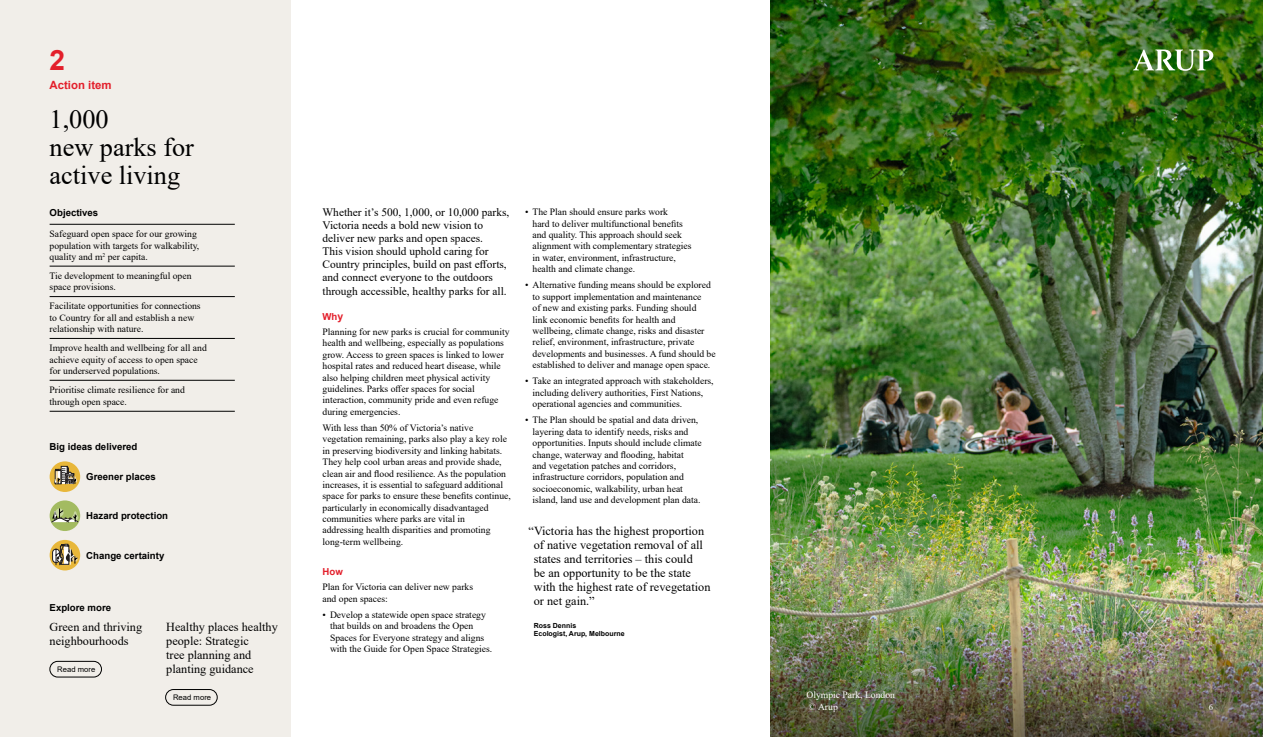
<style>
.page{position:relative;width:1263px;height:737px;background:#fff}
.page>*{position:absolute;margin:0;border:0;box-sizing:border-box;transform-origin:0 0}
.Small_section_title{font:700 28px "Arial";color:#e31f2b}
.t1{font:26.25px/28px "Times New Roman";color:#000}
.Heading_1{font:12.25px/14px "Times New Roman";color:#000}
.t2{font:11.38px/13.1px "Times New Roman";color:#000}
.Small_section_title-2{font:700 11.38px "Arial";color:#e31f2b}
.Body_copy{font:9.62px/11.4px "Times New Roman";color:#000}
.Caption_supporting_copy{font:9.62px/11.4px "Times New Roman";color:#000}
.Caption_supporting_copy-2{font:700 9.62px "Arial";color:#000}
.Small_section_title-3{font:700 9.62px "Arial";color:#000}
.Body_copy-2{font:9.62px/11.4px "Times New Roman";color:#fff}
.Heading_1-2{font:700 9.62px "Arial";color:#e31f2b}
.Page_number{font:8.75px "Times New Roman";color:#fff}
.call_to_action_25pt{font:7.7px "Arial";letter-spacing:.01em;color:#000}
.t3{font:700 7px/8.8px "Arial";color:#000}
.s1{font-size:10.5px}
</style>
<div class="page">
<img style="left:770px;top:0;width:492px;height:615px">
<img style="left:770px;top:615px;width:492px;height:122px">
<div style="left:0;top:0;width:290px;height:737px;background:#f1eee9"></div>
<hr style="left:50px;top:224px;width:185px;height:1px;background:#000">
<hr style="left:50px;top:266px;width:185px;height:1px;background:#000">
<hr style="left:50px;top:296px;width:185px;height:1px;background:#000">
<hr style="left:50px;top:338px;width:185px;height:1px;background:#000">
<hr style="left:50px;top:380px;width:185px;height:1px;background:#000">
<hr style="left:50px;top:411px;width:185px;height:1px;background:#000">
<div style="left:50px;top:661px;width:52px;height:16px;border:1px solid #000;border-radius:8px"></div>
<div style="left:165px;top:689px;width:52px;height:16px;border:1px solid #000;border-radius:8px"></div>
<div style="left:50px;top:461px;width:30px;height:31px;background:#e8b73a;border-radius:50%"></div>
<svg style="left:54px;top:466px;width:23px;height:18px"></svg>
<div style="left:50px;top:500px;width:30px;height:31px;background:#a3bb61;border-radius:50%"></div>
<svg style="left:51px;top:508px;width:28px;height:14px"></svg>
<div style="left:50px;top:540px;width:30px;height:30px;background:#e8b73a;border-radius:50%"></div>
<svg style="left:52px;top:544px;width:26px;height:21px"></svg>
<svg style="left:1133px;top:50px;width:80px;height:21px"></svg>
<p class="Small_section_title" style="left:50px;top:40px;width:17px">2</p>
<p class="Small_section_title-2" style="left:50px;top:77px;width:63px">Action item</p>
<p class="t1" style="left:50px;top:104px;width:146px">1,000<br>new parks for active living</p>
<p class="Small_section_title-3" style="left:50px;top:206px;width:50px">Objectives</p>
<p class="Caption_supporting_copy" style="left:50px;top:228px;width:151px">Safeguard open space for our growing population with targets for walkability, quality and m<sup>2</sup> per capita.</p>
<p class="Caption_supporting_copy" style="left:50px;top:270px;width:143px">Tie development to meaningful open space provisions.</p>
<p class="Caption_supporting_copy" style="left:50px;top:300px;width:153px">Facilitate opportunities for connections to Country for all and establish a new relationship with nature.</p>
<p class="Caption_supporting_copy" style="left:50px;top:342px;width:159px">Improve health and wellbeing for all and achieve equity of access to open space for underserved populations.</p>
<p class="Caption_supporting_copy" style="left:50px;top:384px;width:137px">Prioritise climate resilience for and through open space.</p>
<p class="Small_section_title-3" style="left:50px;top:440px;width:89px">Big ideas delivered</p>
<p class="Caption_supporting_copy-2" style="left:86px;top:470px;width:71px">Greener places</p>
<p class="Caption_supporting_copy-2" style="left:86px;top:509px;width:83px">Hazard protection</p>
<p class="Caption_supporting_copy-2" style="left:86px;top:548px;width:80px">Change certainty</p>
<p class="Small_section_title-3" style="left:50px;top:600px;width:63px">Explore more</p>
<p class="Heading_1" style="left:50px;top:620px;width:94px">Green and thriving neighbourhoods</p>
<p class="Heading_1" style="left:166px;top:620px;width:113px">Healthy places healthy people: Strategic<br>tree planning and planting guidance</p>
<p class="call_to_action_25pt" style="left:57px;top:664px;width:40px">Read more</p>
<p class="call_to_action_25pt" style="left:173px;top:692px;width:40px">Read more</p>
<p class="t2" style="left:322px;top:205px;width:188px">Whether it’s 500, 1,000, or 10,000 parks, Victoria needs a bold new vision to deliver new parks and open spaces.<br>This vision should uphold caring for Country principles, build on past efforts, and connect everyone to the outdoors through accessible, healthy parks for all.</p>
<p class="Heading_1-2" style="left:322px;top:310px;width:22px">Wh<span class="s1">y</span></p>
<p class="Body_copy" style="left:322px;top:326px;width:188px">Planning for new parks is crucial for community health and wellbeing, especially as populations grow. Access to green spaces is linked to lower hospital rates and reduced heart disease, while also helping children meet physical activity guidelines. Parks offer spaces for social interaction, community pride and even refuge during emergencies.</p>
<p class="Body_copy" style="left:322px;top:422px;width:190px">With less than 50% of Victoria’s native vegetation remaining, parks also play a key role in preserving biodiversity and linking habitats.<br>They help cool urban areas and provide shade, clean air and flood resilience. As the population increases, it is essential to safeguard additional space for parks to ensure these benefits continue, particularly in economically disadvantaged communities where parks are vital in<br>addressing health disparities and promoting long-term wellbeing.</p>
<p class="Heading_1-2" style="left:322px;top:565px;width:22px">How</p>
<p class="Body_copy" style="left:322px;top:581px;width:152px">Plan for Victoria can deliver new parks and open spaces:</p>
<p class="Body_copy" style="left:330px;top:608px;width:164px;text-indent:-7px">• Develop a statewide open space strategy that builds on and broadens the Open Spaces for Everyone strategy and aligns with the Guide for Open Space Strategies.</p>
<p class="Body_copy" style="left:532px;top:206px;width:161px;text-indent:-7px">• The Plan should ensure parks work<br>hard to deliver multifunctional benefits and quality. This approach should seek alignment with complementary strategies in water, environment, infrastructure, health and climate change.</p>
<p class="Body_copy" style="left:532px;top:279px;width:185px;text-indent:-7px">• Alternative funding means should be explored to support implementation and maintenance<br>of new and existing parks. Funding should<br>link economic benefits for health and wellbeing, climate change, risks and disaster relief, environment, infrastructure, private developments and businesses. A fund should be established to deliver and manage open space.</p>
<p class="Body_copy" style="left:532px;top:375px;width:183px;text-indent:-7px">• Take an integrated approach with stakeholders, including delivery authorities, First Nations, operational agencies and communities.</p>
<p class="Body_copy" style="left:532px;top:414px;width:171px;text-indent:-7px">• The Plan should be spatial and data driven, layering data to identify needs, risks and opportunities. Inputs should include climate change, waterway and flooding, habitat<br>and vegetation patches and corridors, infrastructure corridors, population and socioeconomic, walkability, urban heat island, land use and development plan data.</p>
<p class="Heading_1" style="left:534px;top:523px;width:178px;text-indent:-5px">“Victoria has the highest proportion of native vegetation removal of all states and territories – this could<br>be an opportunity to be the state with the highest rate of revegetation or net gain.”</p>
<p class="t3" style="left:534px;top:621px;width:92px">Ross Dennis<br>Ecologist, Arup, Melbourne</p>
<p class="Body_copy-2" style="left:806px;top:689px;width:90px">Olympic Park, London © Arup</p>
<p class="Page_number" style="left:1208px;top:701px;width:6px">6</p>
</div>
